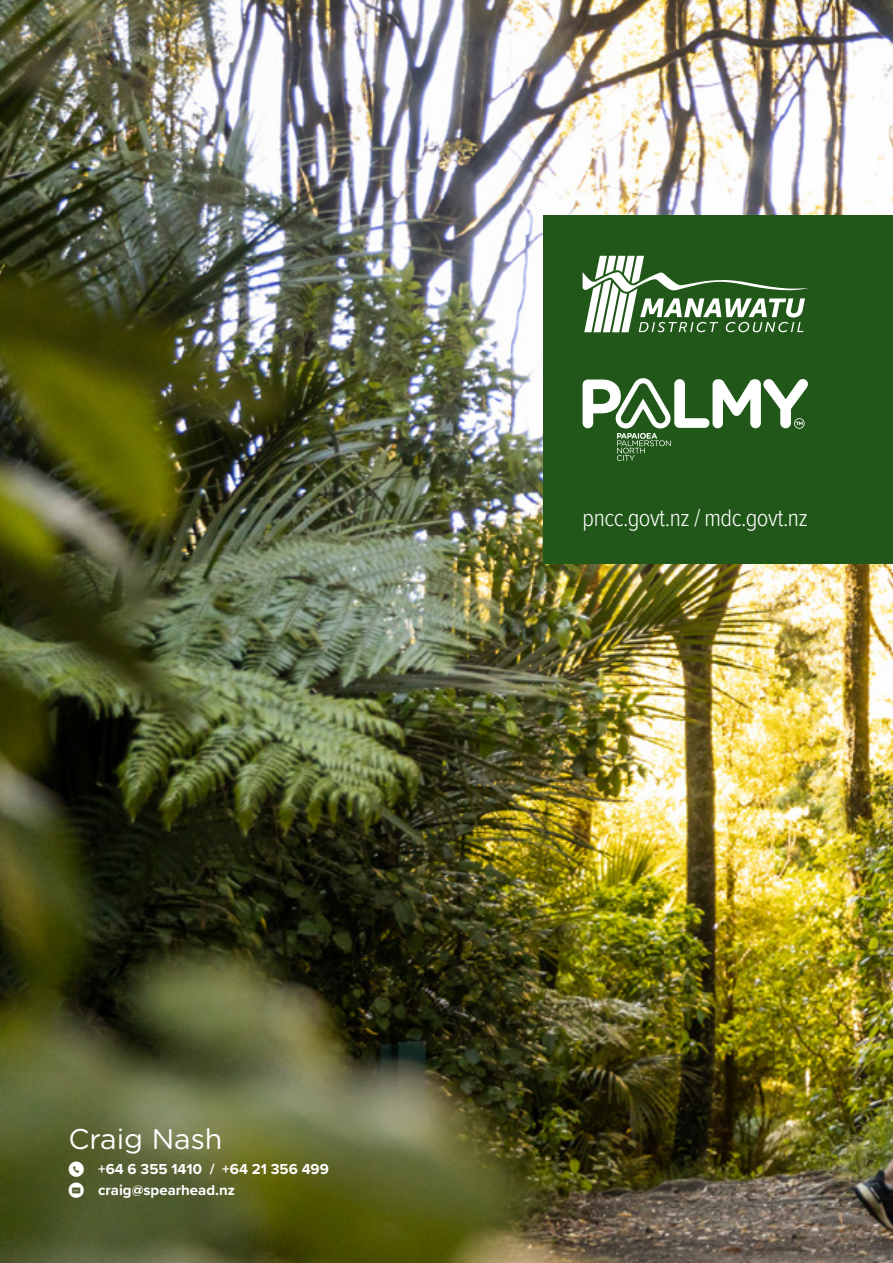
<style>
.page{position:relative;width:893px;height:1263px;background:#fff}
.page>*{position:absolute;margin:0;border:0;box-sizing:border-box;transform-origin:0 0}
.t1{font:28.5px "Gotham Rounded";color:#fff}
.t2{font:300 24.75px "Proxima Nova Cond";letter-spacing:-.02em;color:#fff}
.t3{font:700 15px/20.2px "Proxima Nova";color:#fff}
.s1{font-family:"Social Media Circled";font-weight:400}
</style>
<div class="page">
<img style="left:0;top:0;width:893px;height:1263px">
<div style="left:544px;top:215px;width:349px;height:349px;background:#215819"></div>
<svg style="left:583px;top:378px;width:225px;height:83px"></svg>
<svg style="left:583px;top:256px;width:225px;height:76px"></svg>
<h1 class="t1" style="left:68px;top:1119px;width:156px">Craig Nash</h1>
<p class="t3" style="left:68px;top:1159px;width:262px"><span class="s1">m</span> +64 6 355 1410 / +64 21 356 499 <span class="s1">k</span> craig@spearhead.nz</p>
<h2 class="t2" style="left:583px;top:500px;width:227px">pncc.govt.nz / mdc.govt.nz</h2>
</div>
